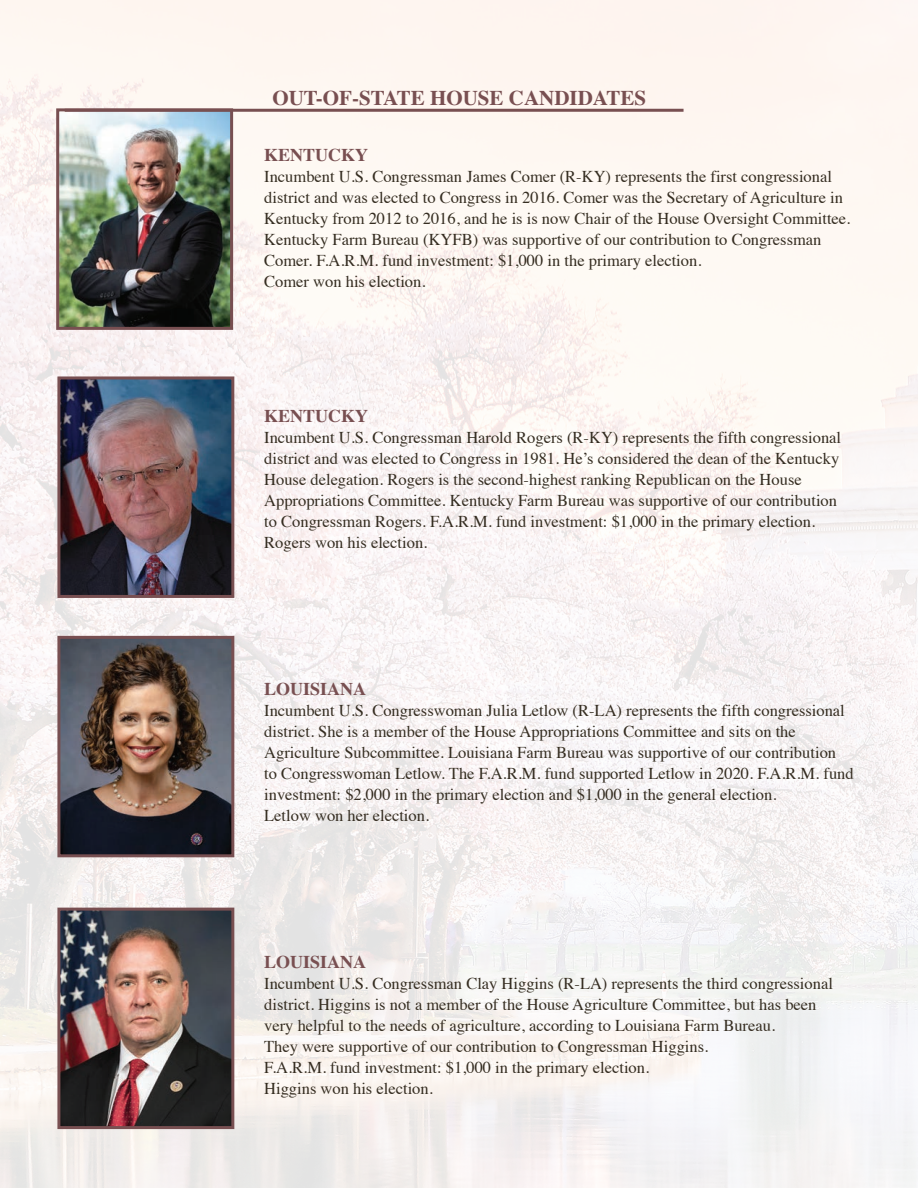
<style>
.page{position:relative;width:918px;height:1188px;background:#fff}
.page>*{position:absolute;margin:0;border:0;box-sizing:border-box;transform-origin:0 0}
.t1{font:700 21px "Times";color:#784f51}
.t2{font:700 18px "Times";color:#784f51}
.t3{font:16.5px/21px "Times";color:#352d21}
</style>
<div class="page">
<img style="left:0;top:0;width:918px;height:1188px">
<img style="left:60px;top:112px;width:169px;height:214px">
<div style="left:56px;top:108px;width:177px;height:222px;border:3px solid #784f51"></div>
<img style="left:61px;top:380px;width:169px;height:214px">
<div style="left:57px;top:376px;width:177px;height:222px;border:3px solid #784f51"></div>
<img style="left:61px;top:640px;width:169px;height:213px">
<div style="left:57px;top:636px;width:177px;height:221px;border:3px solid #784f51"></div>
<img style="left:61px;top:912px;width:169px;height:213px">
<div style="left:57px;top:908px;width:177px;height:221px;border:3px solid #784f51"></div>
<hr style="left:65px;top:109px;width:619px;height:3px;background:#784f51">
<p class="t1" style="left:272px;top:78px;width:375px">OUT-OF-STATE HOUSE CANDIDATES</p>
<p class="t2" style="left:264px;top:137px;width:106px">KENTUCKY</p>
<p class="t3" style="left:264px;top:164px;width:588px">Incumbent U.S. Congressman James Comer (R-KY) represents the first congressional district and was elected to Congress in 2016. Comer was the Secretary of Agriculture in Kentucky from 2012 to 2016, and he is is now Chair of the House Oversight Committee.<br>Kentucky Farm Bureau (KYFB) was supportive of our contribution to Congressman Comer. F.A.R.M. fund investment: $1,000 in the primary election.<br>Comer won his election.</p>
<p class="t2" style="left:264px;top:398px;width:106px">KENTUCKY</p>
<p class="t3" style="left:264px;top:425px;width:578px">Incumbent U.S. Congressman Harold Rogers (R-KY) represents the fifth congressional district and was elected to Congress in 1981. He’s considered the dean of the Kentucky House delegation. Rogers is the second-highest ranking Republican on the House Appropriations Committee. Kentucky Farm Bureau was supportive of our contribution to Congressman Rogers. F.A.R.M. fund investment: $1,000 in the primary election.<br>Rogers won his election.</p>
<p class="t2" style="left:264px;top:671px;width:104px">LOUISIANA</p>
<p class="t3" style="left:264px;top:698px;width:591px">Incumbent U.S. Congresswoman Julia Letlow (R-LA) represents the fifth congressional district. She is a member of the House Appropriations Committee and sits on the Agriculture Subcommittee. Louisiana Farm Bureau was supportive of our contribution<br>to Congresswoman Letlow. The F.A.R.M. fund supported Letlow in 2020. F.A.R.M. fund investment: $2,000 in the primary election and $1,000 in the general election.<br>Letlow won her election.</p>
<p class="t2" style="left:264px;top:944px;width:104px">LOUISIANA</p>
<p class="t3" style="left:264px;top:971px;width:570px">Incumbent U.S. Congressman Clay Higgins (R-LA) represents the third congressional district. Higgins is not a member of the House Agriculture Committee, but has been very helpful to the needs of agriculture, according to Louisiana Farm Bureau.<br>They were supportive of our contribution to Congressman Higgins.<br>F.A.R.M. fund investment: $1,000 in the primary election.<br>Higgins won his election.</p>
</div>
